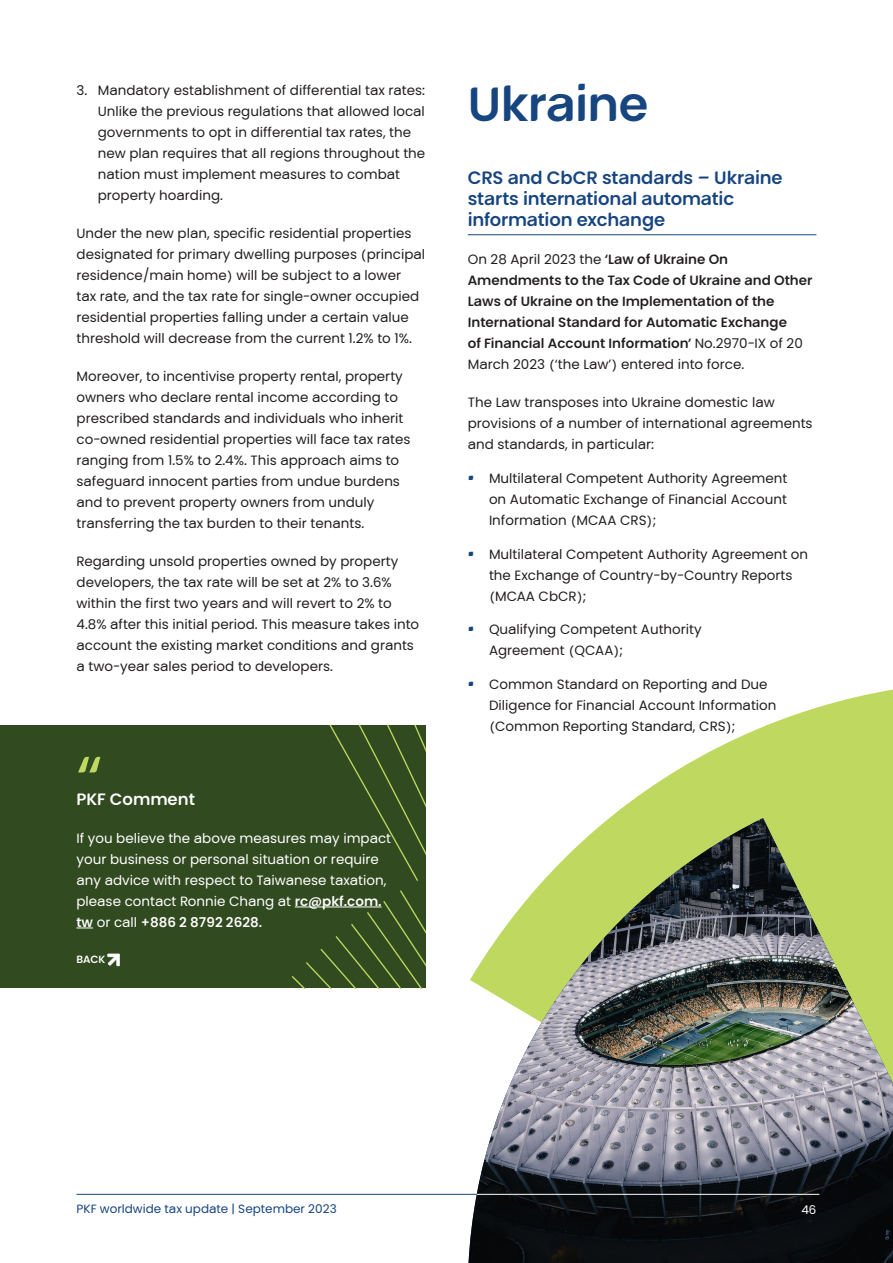
<style>
.page{position:relative;width:893px;height:1263px;background:#fff}
.page>*{position:absolute;margin:0;border:0;box-sizing:border-box;transform-origin:0 0}
.chapter-heading{font:700 48px "PKF Global Sans";letter-spacing:-.01em;color:#174580}
.chapter-subhead{font:700 18px/21px "PKF Global Sans";letter-spacing:-.005em;color:#174580}
.PKF_comment{font:700 16.5px "PKF Global Sans";color:#fff}
.body{font:13.5px/21px "PKF Global Sans";color:#231f20}
.body-2{font:700 13.5px/21px "PKF Global Sans";color:#231f20}
.comment{font:13.5px/21px "PKF Global Sans";color:#fff}
.t1{font:12px "PKF Global Sans";color:#174580}
.t2{font:12px "PKF Global Sans";color:#fff}
.content_country{font:700 10.5px "PKF Global Sans";color:#fff}
.s1{font-weight:700}
.s2{font-weight:400}
.s3{font-size:18px;color:#174580}
</style>
<div class="page">
<hr style="left:77px;top:1194px;width:739px;height:1px;background:#174580">
<svg style="left:609px;top:689px;width:284px;height:129px;fill:#bed860"></svg>
<img style="left:468px;top:818px;width:425px;height:445px">
<div style="left:0;top:726px;width:425px;height:262px;background:#314a20"></div>
<svg style="left:292px;top:890px;width:133px;height:98px"></svg>
<svg style="left:330px;top:726px;width:95px;height:155px"></svg>
<hr style="left:295px;top:907px;width:87px;height:1px;background:#fff">
<svg style="left:76px;top:928px;width:17px;height:1px"></svg>
<svg style="left:107px;top:954px;width:13px;height:12px"></svg>
<svg style="left:78px;top:757px;width:22px;height:15px"></svg>
<hr style="left:468px;top:234px;width:348px;height:1px;background:#174580">
<hr style="left:477px;top:1194px;width:342px;height:1px;background:#fff">
<p class="body" style="left:98px;top:80px;width:329px;text-indent:-21px">3. Mandatory establishment of differential tax rates:<br>Unlike the previous regulations that allowed local governments to opt in differential tax rates, the new plan requires that all regions throughout the nation must implement measures to combat property hoarding.</p>
<p class="body" style="left:77px;top:223px;width:350px">Under the new plan, specific residential properties designated for primary dwelling purposes (principal residence/main home) will be subject to a lower<br>tax rate, and the tax rate for single-owner occupied residential properties falling under a certain value threshold will decrease from the current 1.2% to 1%.</p>
<p class="body" style="left:77px;top:366px;width:335px">Moreover, to incentivise property rental, property owners who declare rental income according to prescribed standards and individuals who inherit co-owned residential properties will face tax rates ranging from 1.5% to 2.4%. This approach aims to safeguard innocent parties from undue burdens and to prevent property owners from unduly transferring the tax burden to their tenants.</p>
<p class="body" style="left:77px;top:551px;width:344px">Regarding unsold properties owned by property developers, the tax rate will be set at 2% to 3.6% within the first two years and will revert to 2% to 4.8% after this initial period. This measure takes into account the existing market conditions and grants a two-year sales period to developers.</p>
<p class="PKF_comment" style="left:76px;top:788px;width:120px">PKF Comment</p>
<p class="comment" style="left:76px;top:827px;width:316px">If you believe the above measures may impact your business or personal situation or require any advice with respect to Taiwanese taxation, please contact Ronnie Chang at <span class="s1">rc@pkf.com. tw</span> or call <span class="s1">+886 2 8792 2628.</span></p>
<p class="content_country" style="left:77px;top:953px;width:30px">BACK</p>
<p class="chapter-heading" style="left:468px;top:74px;width:182px">Ukraine</p>
<p class="chapter-subhead" style="left:468px;top:167px;width:316px">CRS and CbCR standards – Ukraine starts international automatic information exchange</p>
<p class="body-2" style="left:468px;top:249px;width:346px"><span class="s2">On 28 April 2023 the</span> ‘Law of Ukraine On Amendments to the Tax Code of Ukraine and Other Laws of Ukraine on the Implementation of the International Standard for Automatic Exchange<br>of Financial Account Information’ <span class="s2">No.2970-IX of 20<br>March 2023 (‘the Law’) entered into force.</span></p>
<p class="body" style="left:468px;top:392px;width:346px">The Law transposes into Ukraine domestic law provisions of a number of international agreements and standards, in particular:</p>
<p class="body" style="left:489px;top:468px;width:300px;text-align:justify;text-indent:-21px"><span class="s3">•</span> Multilateral Competent Authority Agreement on Automatic Exchange of Financial Account Information (MCAA CRS);</p>
<p class="body" style="left:489px;top:543px;width:321px;text-indent:-21px"><span class="s3">•</span> Multilateral Competent Authority Agreement on the Exchange of Country-by-Country Reports (MCAA CbCR);</p>
<p class="body" style="left:489px;top:619px;width:214px;text-indent:-21px"><span class="s3">•</span> Qualifying Competent Authority<br>Agreement (QCAA);</p>
<p class="body" style="left:489px;top:674px;width:289px;text-indent:-21px"><span class="s3">•</span> Common Standard on Reporting and Due<br>Diligence for Financial Account Information (Common Reporting Standard, CRS);</p>
<p class="t1" style="left:77px;top:1202px;width:262px">PKF worldwide tax update | September 2023</p>
<p class="t2" style="left:801px;top:1202px;width:17px">46</p>
</div>
